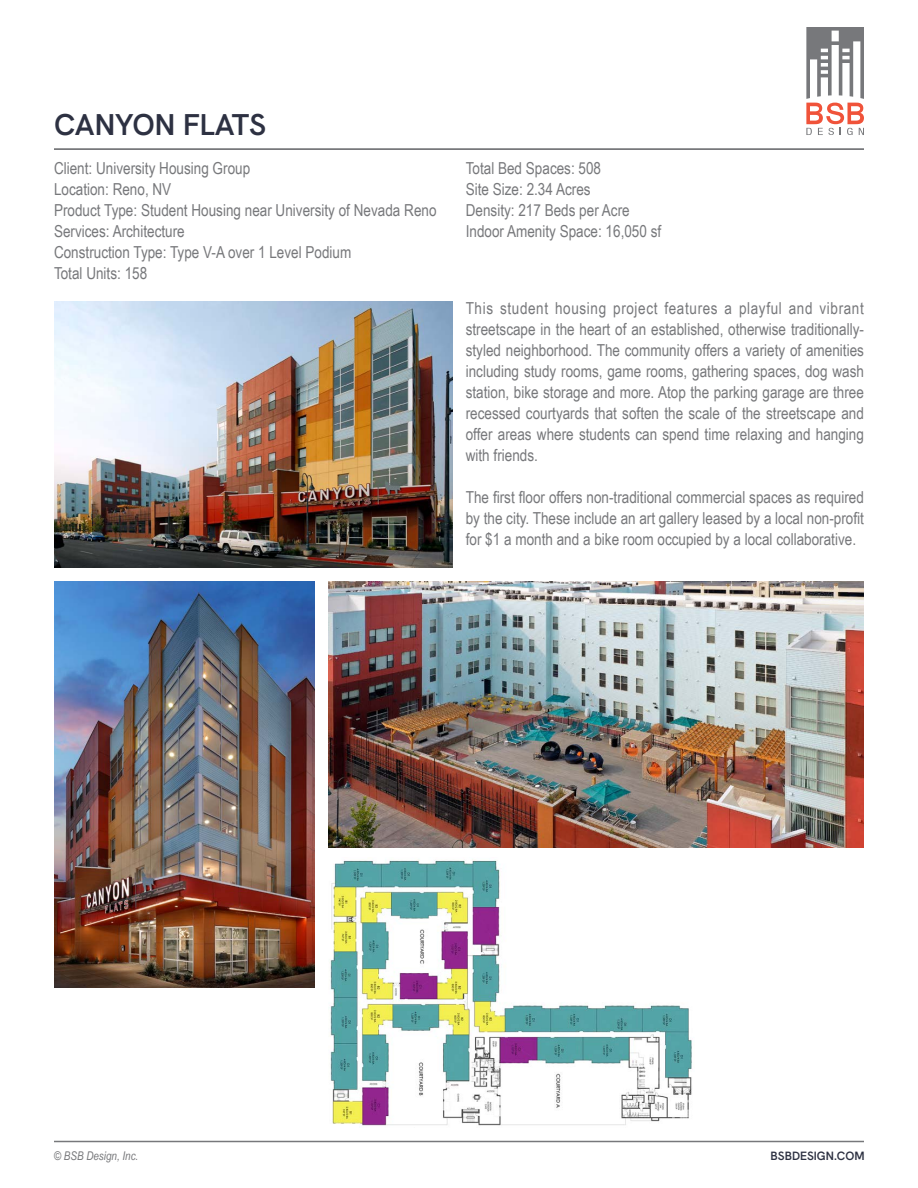
<style>
.page{position:relative;width:918px;height:1188px;background:#fff}
.page>*{position:absolute;margin:0;border:0;box-sizing:border-box;transform-origin:0 0}
.t1{font:600 30px "Hanken Grotesk";color:#2d3142}
.t2{font:16.5px/21px "Arial Narrow";color:#77787b}
.t3{font:italic 12px "Arial Narrow";color:#77787b}
.t4{font:600 12px "Hanken Grotesk";color:#2d3142}
</style>
<div class="page">
<img style="left:54px;top:302px;width:398px;height:266px">
<img style="left:329px;top:581px;width:535px;height:267px">
<img style="left:330px;top:860px;width:362px;height:266px">
<div style="left:514px;top:858px;width:185px;height:136px;background:#fff"></div>
<img style="left:54px;top:581px;width:261px;height:406px">
<hr style="left:54px;top:1141px;width:810px;height:1px;background:#77787b">
<svg style="left:806px;top:27px;width:58px;height:108px"></svg>
<hr style="left:54px;top:148px;width:810px;height:2px;background:#77787b">
<h1 class="t1" style="left:54px;top:105px;width:214px">CANYON FLATS</h1>
<p class="t2" style="left:54px;top:157px;width:384px">Client: University Housing Group<br>Location: Reno, NV<br>Product Type: Student Housing near University of Nevada Reno Services: Architecture<br>Construction Type: Type V-A over 1 Level Podium<br>Total Units: 158</p>
<p class="t2" style="left:466px;top:157px;width:197px">Total Bed Spaces: 508<br>Site Size: 2.34 Acres<br>Density: 217 Beds per Acre<br>Indoor Amenity Space: 16,050 sf</p>
<p class="t2" style="left:466px;top:297px;width:400px;text-align:justify">This student housing project features a playful and vibrant streetscape in the heart of an established, otherwise traditionally&shy;styled neighborhood. The community offers a variety of amenities including study rooms, game rooms, gathering spaces, dog wash station, bike storage and more. Atop the parking garage are three recessed courtyards that soften the scale of the streetscape and offer areas where students can spend time relaxing and hanging with friends.</p>
<p class="t2" style="left:466px;top:486px;width:400px;text-align:justify">The first floor offers non-traditional commercial spaces as required by the city. These include an art gallery leased by a local non-profit for $1 a month and a bike room occupied by a local collaborative.</p>
<p class="t3" style="left:54px;top:1148px;width:86px">© BSB Design, Inc.</p>
<p class="t4" style="left:771px;top:1149px;width:96px">BSBDESIGN.COM</p>
</div>
